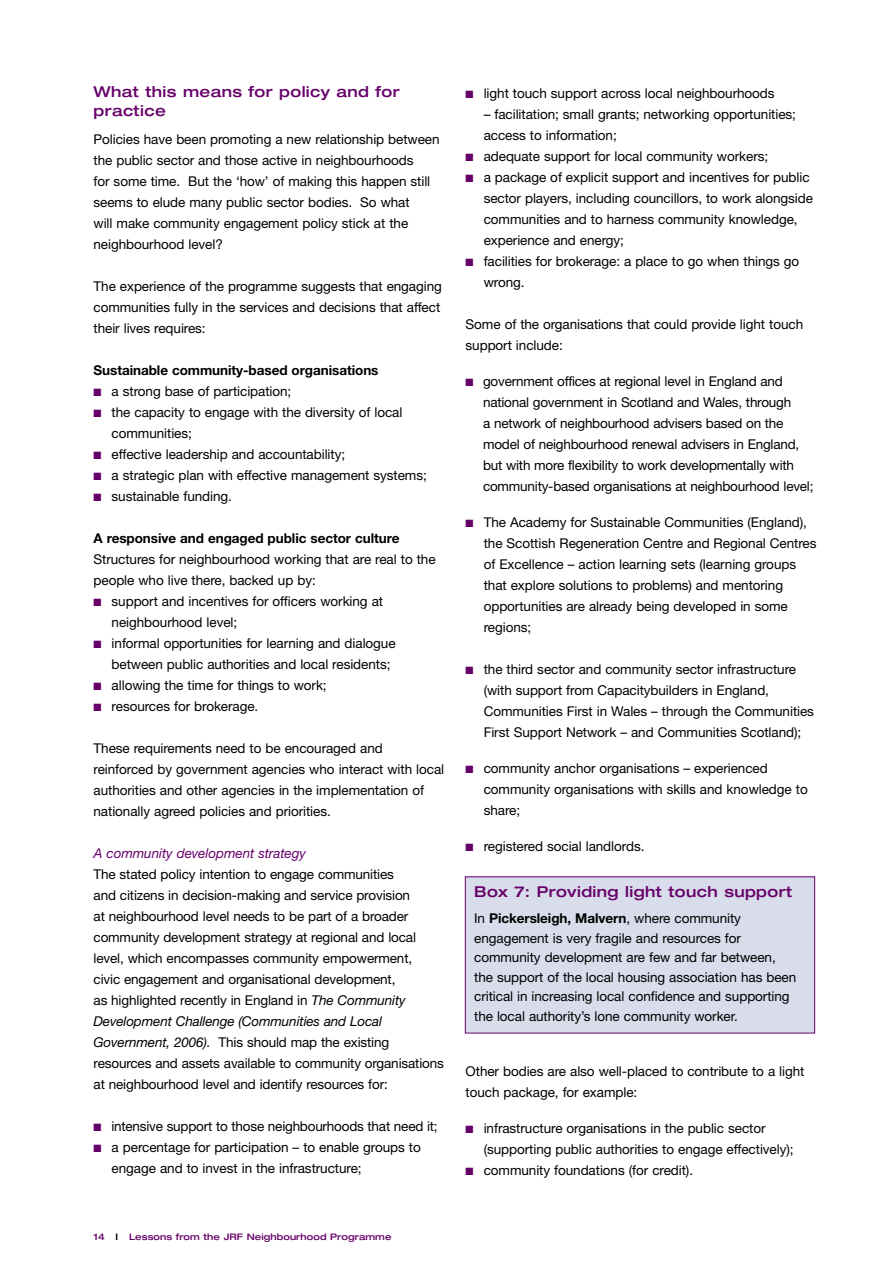
<style>
.page{position:relative;width:893px;height:1263px;background:#fff}
.page>*{position:absolute;margin:0;border:0;box-sizing:border-box;transform-origin:0 0}
.t1{font:500 expanded 15px/19.5px "Helvetica Neue";letter-spacing:.025em;color:#660069}
.t2{font:13.5px/21px "Helvetica Neue";letter-spacing:-.005em;color:#000}
.t3{font:700 13.5px "Helvetica Neue";letter-spacing:-.005em;color:#000}
.t4{font:italic 13.5px "Helvetica Neue";letter-spacing:-.005em;color:#660069}
.t5{font:500 expanded 9px "Helvetica Neue";letter-spacing:.01em;color:#660069}
.s1{color:#660069}
.s2{font-style:italic}
.s3{font-weight:700}
.s4{color:#000}
</style>
<div class="page">
<div style="left:465px;top:877px;width:350px;height:156px;background:#d9dcea"></div>
<div style="left:465px;top:876px;width:350px;height:157px;border:1px solid #660069"></div>
<p class="t1" style="left:94px;top:81px;width:308px">What this means for policy and for practice</p>
<p class="t2" style="left:94px;top:128px;width:348px">Policies have been promoting a new relationship between the public sector and those active in neighbourhoods<br>for some time. But the ‘how’ of making this happen still seems to elude many public sector bodies. So what<br>will make community engagement policy stick at the neighbourhood level?</p>
<p class="t2" style="left:94px;top:275px;width:350px">The experience of the programme suggests that engaging communities fully in the services and decisions that affect their lives requires:</p>
<p class="t3" style="left:94px;top:361px;width:286px">Sustainable community-based organisations</p>
<p class="t2" style="left:94px;top:380px;width:199px"><span class="s1">■</span> a strong base of participation;</p>
<p class="t2" style="left:112px;top:401px;width:292px;text-indent:-18px"><span class="s1">■</span> the capacity to engage with the diversity of local communities;</p>
<p class="t2" style="left:94px;top:443px;width:253px"><span class="s1">■</span> effective leadership and accountability;</p>
<p class="t2" style="left:94px;top:464px;width:335px"><span class="s1">■</span> a strategic plan with effective management systems;</p>
<p class="t2" style="left:94px;top:485px;width:140px"><span class="s1">■</span> sustainable funding.</p>
<p class="t3" style="left:94px;top:529px;width:307px">A responsive and engaged public sector culture</p>
<p class="t2" style="left:94px;top:548px;width:344px">Structures for neighbourhood working that are real to the people who live there, backed up by:</p>
<p class="t2" style="left:112px;top:590px;width:273px;text-indent:-18px"><span class="s1">■</span> support and incentives for officers working at neighbourhood level;</p>
<p class="t2" style="left:112px;top:632px;width:285px;text-indent:-18px"><span class="s1">■</span> informal opportunities for learning and dialogue between public authorities and local residents;</p>
<p class="t2" style="left:94px;top:674px;width:235px"><span class="s1">■</span> allowing the time for things to work;</p>
<p class="t2" style="left:94px;top:695px;width:166px"><span class="s1">■</span> resources for brokerage.</p>
<p class="t2" style="left:94px;top:737px;width:352px">These requirements need to be encouraged and reinforced by government agencies who interact with local authorities and other agencies in the implementation of nationally agreed policies and priorities.</p>
<p class="t4" style="left:94px;top:845px;width:214px">A community development strategy</p>
<p class="t2" style="left:94px;top:863px;width:352px">The stated policy intention to engage communities<br>and citizens in decision-making and service provision<br>at neighbourhood level needs to be part of a broader community development strategy at regional and local level, which encompasses community empowerment,<br>civic engagement and organisational development,<br>as highlighted recently in England in <span class="s2">The Community Development Challenge (Communities and Local Government, 2006).</span> This should map the existing resources and assets available to community organisations at neighbourhood level and identify resources for:</p>
<p class="t2" style="left:94px;top:1115px;width:346px"><span class="s1">■</span> intensive support to those neighbourhoods that need it;</p>
<p class="t2" style="left:112px;top:1136px;width:311px;text-indent:-18px"><span class="s1">■</span> a percentage for participation – to enable groups to engage and to invest in the infrastructure;</p>
<p class="t2" style="left:466px;top:83px;width:310px"><span class="s1">■</span> light touch support across local neighbourhoods</p>
<p class="t2" style="left:484px;top:104px;width:314px">– facilitation; small grants; networking opportunities; access to information;</p>
<p class="t2" style="left:466px;top:146px;width:304px"><span class="s1">■</span> adequate support for local community workers;</p>
<p class="t2" style="left:484px;top:167px;width:331px;text-indent:-18px"><span class="s1">■</span> a package of explicit support and incentives for public sector players, including councillors, to work alongside communities and to harness community knowledge, experience and energy;</p>
<p class="t2" style="left:484px;top:251px;width:317px;text-indent:-18px"><span class="s1">■</span> facilities for brokerage: a place to go when things go wrong.</p>
<p class="t2" style="left:466px;top:314px;width:339px">Some of the organisations that could provide light touch support include:</p>
<p class="t2" style="left:483px;top:371px;width:332px;text-indent:-17px"><span class="s1">■</span> government offices at regional level in England and national government in Scotland and Wales, through<br>a network of neighbourhood advisers based on the model of neighbourhood renewal advisers in England, but with more flexibility to work developmentally with community-based organisations at neighbourhood level;</p>
<p class="t2" style="left:484px;top:512px;width:334px;text-indent:-18px"><span class="s1">■</span> The Academy for Sustainable Communities (England), the Scottish Regeneration Centre and Regional Centres of Excellence – action learning sets (learning groups that explore solutions to problems) and mentoring opportunities are already being developed in some regions;</p>
<p class="t2" style="left:484px;top:659px;width:332px;text-indent:-18px"><span class="s1">■</span> the third sector and community sector infrastructure (with support from Capacitybuilders in England, Communities First in Wales – through the Communities First Support Network – and Communities Scotland);</p>
<p class="t2" style="left:484px;top:758px;width:326px;text-indent:-18px"><span class="s1">■</span> community anchor organisations – experienced community organisations with skills and knowledge to share;</p>
<p class="t2" style="left:466px;top:836px;width:180px"><span class="s1">■</span> registered social landlords.</p>
<p class="t1" style="left:474px;top:882px;width:319px">Box 7: Providing light touch support</p>
<p class="t2" style="left:474px;top:908px;width:324px;line-height:19.5px">In <span class="s3">Pickersleigh, Malvern</span>, where community engagement is very fragile and resources for community development are few and far between, the support of the local housing association has been critical in increasing local confidence and supporting the local authority’s lone community worker.</p>
<p class="t2" style="left:466px;top:1061px;width:340px">Other bodies are also well-placed to contribute to a light touch package, for example:</p>
<p class="t2" style="left:484px;top:1118px;width:311px;text-indent:-18px"><span class="s1">■</span> infrastructure organisations in the public sector (supporting public authorities to engage effectively);</p>
<p class="t2" style="left:466px;top:1160px;width:229px"><span class="s1">■</span> community foundations (for credit).</p>
<p class="t5" style="left:94px;top:1231px;width:300px">14 <span class="s4">I</span> Lessons from the JRF Neighbourhood Programme</p>
</div>
